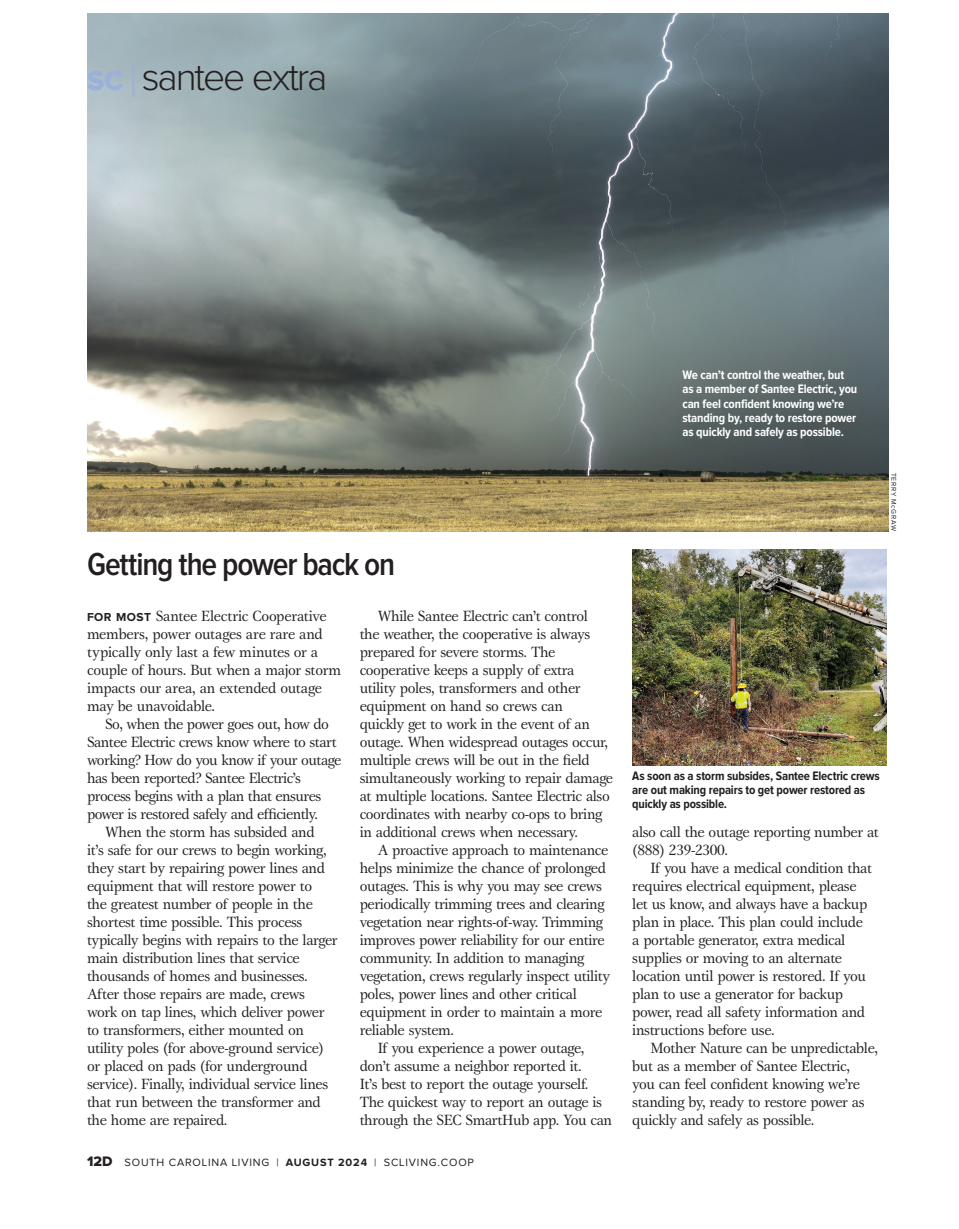
<style>
.page{position:relative;width:959px;height:1229px;background:#fff}
.page>*{position:absolute;margin:0;border:0;box-sizing:border-box;transform-origin:0 0}
.Dept_logo{font:300 39px "Proxima Nova";letter-spacing:-.055em;color:#231f20}
.Head_22pt_semibold_cond{font:600 33px "Proxima Nova Cond";letter-spacing:-.035em;color:#231f20}
.BODY_text{font:15.3px/18px "Gamma ITC Std";letter-spacing:-.025em;color:#231f20}
.BODY_Text_No_Indent{font:15.3px/18px "Gamma ITC Std";letter-spacing:-.015em;color:#231f20}
.Caption{font:700 12.75px/14.2px "Proxima Nova Cond";letter-spacing:-.015em;color:#fff}
.Caption-2{font:700 12.75px/14.2px "Proxima Nova Cond";letter-spacing:-.015em;color:#231f20}
.t1{font:10.95px "Proxima Nova";letter-spacing:.075em;color:#231f20}
.Credit{font:6.9px "Proxima Nova";letter-spacing:.1em;color:#231f20}
.s1{font-family:"Proxima Nova Extrabld";font-weight:400;font-size:28.5px;color:#9cb1da}
.s2{font-size:48px;color:#9cb1da}
.s3{font-family:"Proxima Nova";font-weight:700;font-size:12px}
.s4{font-family:"Proxima Nova Extrabld";font-size:14.25px}
.s5{font-weight:700}
</style>
<div class="page">
<img style="left:87px;top:13px;width:801px;height:518px">
<img style="left:632px;top:549px;width:254px;height:216px">
<p class="Dept_logo" style="left:87px;top:59px;width:242px"><span class="s1">SC</span> <span class="s2">|</span>santee extra</p>
<p class="Head_22pt_semibold_cond" style="left:87px;top:549px;width:309px">Getting the power back on</p>
<p class="BODY_Text_No_Indent" style="left:87px;top:607px;width:256px"><span class="s3">FOR MOST</span> Santee Electric Cooperative members, power outages are rare and typically only last a few minutes or a couple of hours. But when a major storm impacts our area, an extended outage may be unavoidable.</p>
<p class="BODY_text" style="left:87px;top:715px;width:256px;text-indent:18px">So, when the power goes out, how do Santee Electric crews know where to start working? How do you know if your outage has been reported? Santee Electric’s process begins with a plan that ensures power is restored safely and efficiently.</p>
<p class="BODY_text" style="left:87px;top:823px;width:252px;text-indent:18px">When the storm has subsided and<br>it’s safe for our crews to begin working, they start by repairing power lines and equipment that will restore power to<br>the greatest number of people in the shortest time possible. This process typically begins with repairs to the larger main distribution lines that service thousands of homes and businesses.<br>After those repairs are made, crews work on tap lines, which deliver power to transformers, either mounted on utility poles (for above-ground service) or placed on pads (for underground service). Finally, individual service lines that run between the transformer and the home are repaired.</p>
<p class="BODY_text" style="left:360px;top:607px;width:255px;text-indent:18px">While Santee Electric can’t control<br>the weather, the cooperative is always prepared for severe storms. The cooperative keeps a supply of extra utility poles, transformers and other equipment on hand so crews can<br>quickly get to work in the event of an outage. When widespread outages occur, multiple crews will be out in the field simultaneously working to repair damage at multiple locations. Santee Electric also coordinates with nearby co-ops to bring in additional crews when necessary.</p>
<p class="BODY_text" style="left:360px;top:841px;width:252px;text-indent:18px">A proactive approach to maintenance helps minimize the chance of prolonged outages. This is why you may see crews periodically trimming trees and clearing vegetation near rights-of-way. Trimming improves power reliability for our entire community. In addition to managing vegetation, crews regularly inspect utility poles, power lines and other critical equipment in order to maintain a more reliable system.</p>
<p class="BODY_text" style="left:360px;top:1039px;width:254px;text-indent:18px">If you experience a power outage, don’t assume a neighbor reported it.<br>It’s best to report the outage yourself.<br>The quickest way to report an outage is through the SEC SmartHub app. You can</p>
<p class="t1" style="left:87px;top:1157px;width:388px"><span class="s4">12D</span> SOUTH CAROLINA LIVING | <span class="s5">AUGUST 2024</span> | SCLIVING.COOP</p>
<p class="Caption" style="left:682px;top:368px;width:176px">We can’t control the weather, but as a member of Santee Electric, you can feel confident knowing we’re standing by, ready to restore power as quickly and safely as possible.</p>
<p class="Credit" style="left:897px;top:473px;width:60px;rotate:90deg">TERRY McGRAW</p>
<p class="Caption-2" style="left:632px;top:769px;width:249px">As soon as a storm subsides, Santee Electric crews are out making repairs to get power restored as quickly as possible.</p>
<p class="BODY_text" style="left:632px;top:823px;width:248px">also call the outage reporting number at (888) 239-2300.</p>
<p class="BODY_text" style="left:632px;top:859px;width:241px;text-indent:18px">If you have a medical condition that requires electrical equipment, please let us know, and always have a backup plan in place. This plan could include a portable generator, extra medical supplies or moving to an alternate location until power is restored. If you plan to use a generator for backup power, read all safety information and instructions before use.</p>
<p class="BODY_text" style="left:632px;top:1039px;width:247px;text-indent:18px">Mother Nature can be unpredictable, but as a member of Santee Electric,<br>you can feel confident knowing we’re standing by, ready to restore power as quickly and safely as possible.</p>
</div>
